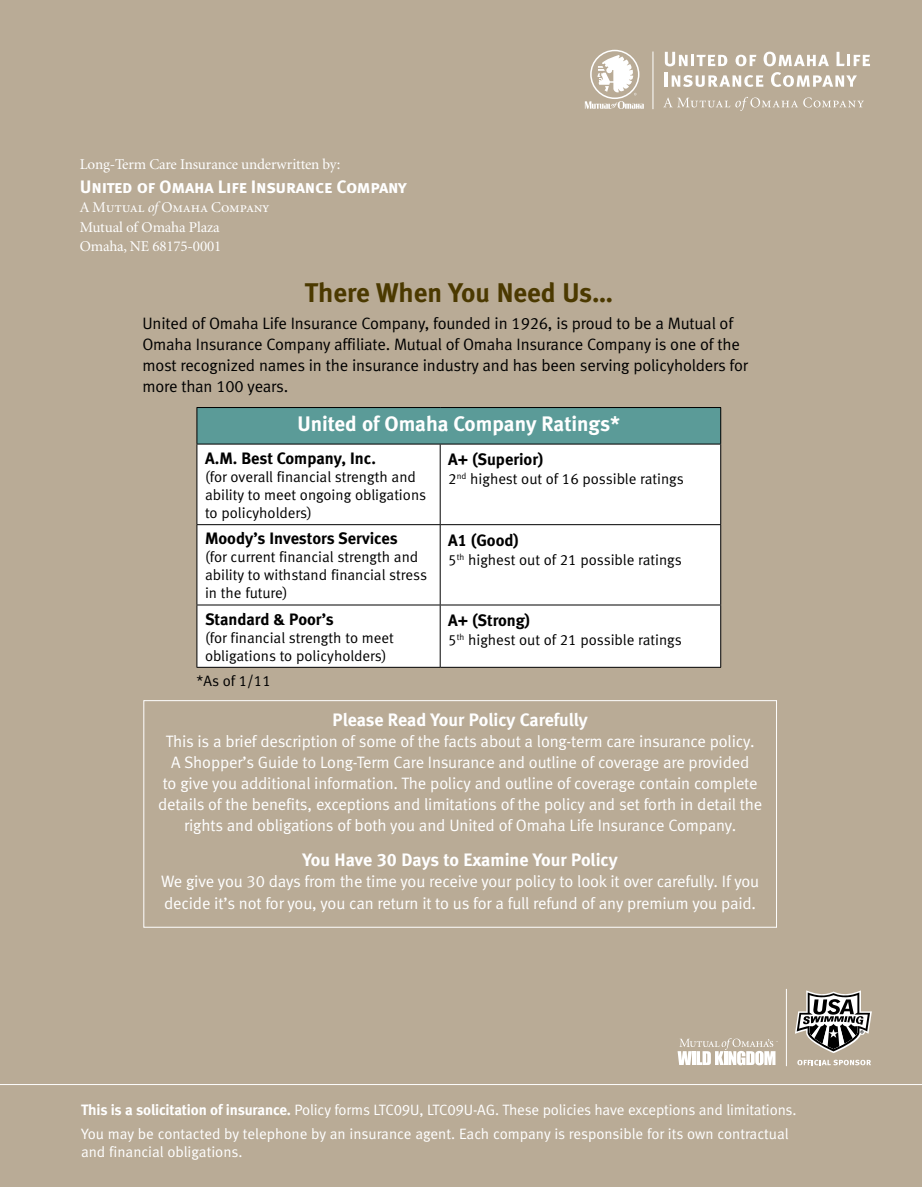
<style>
.page{position:relative;width:922px;height:1187px;background:#b9ab96}
.page>*{position:absolute;margin:0;border:0;box-sizing:border-box;transform-origin:0 0}
.t1{font:27px "Meta Bold LF";color:#4b3900}
.t2{font:21px "Meta Bold LF";color:#fff}
.t3{font:18px "Meta Bold LF";color:#fff}
.t4{font:18px "Meta Bold LF Caps";letter-spacing:-.015em;color:#fff}
.t5{font:16.5px/21px "Meta Normal LF";letter-spacing:-.01em;color:#fff;text-align:center}
.t6{font:16.5px/21px "Meta Normal LF";letter-spacing:-.01em;color:#000}
.t7{font:16.5px "Meta Bold LF";color:#000}
.t8{font:15px/18px "Meta Normal LF";color:#000}
.t9{font:15px/24.8px "Meta Normal LF";letter-spacing:-.01em;color:#fff}
.t10{font:15px/19.5px "Minion";letter-spacing:-.01em;color:#fff}
.t11{font:15px "Minion Regular SC";letter-spacing:-.01em;color:#fff}
.s1{font-family:"Minion";font-style:italic}
.s2{font-family:"Meta Bold LF"}
</style>
<div class="page">
<hr style="left:0;top:1084px;width:922px;height:1px;background:#fff">
<svg style="left:665px;top:52px;width:62px;height:14px"></svg>
<svg style="left:735px;top:55px;width:21px;height:11px"></svg>
<svg style="left:763px;top:52px;width:66px;height:14px"></svg>
<svg style="left:836px;top:52px;width:34px;height:14px"></svg>
<hr style="left:665px;top:72px;width:3px;height:15px;background:#fff">
<svg style="left:672px;top:75px;width:91px;height:12px"></svg>
<svg style="left:771px;top:72px;width:86px;height:15px"></svg>
<svg style="left:663px;top:97px;width:201px;height:14px"></svg>
<hr style="left:652px;top:52px;width:1px;height:57px;background:#fff">
<svg style="left:585px;top:50px;width:59px;height:59px"></svg>
<svg style="left:795px;top:990px;width:77px;height:63px"></svg>
<svg style="left:797px;top:1059px;width:74px;height:6px"></svg>
<hr style="left:786px;top:989px;width:1px;height:77px;background:#fff">
<svg style="left:677px;top:1038px;width:98px;height:27px"></svg>
<div style="left:143px;top:700px;width:634px;height:227px;border:1px solid #fff"></div>
<div style="left:197px;top:407px;width:524px;height:37px;background:#5b9b98"></div>
<div style="left:197px;top:445px;width:523px;height:222px;background:#fff"></div>
<hr style="left:196px;top:407px;width:244px;height:1px;background:#000">
<hr style="left:196px;top:408px;width:1px;height:36px;background:#000">
<hr style="left:440px;top:407px;width:281px;height:1px;background:#000">
<hr style="left:720px;top:408px;width:1px;height:36px;background:#000">
<hr style="left:196px;top:444px;width:244px;height:1px;background:#000">
<hr style="left:196px;top:444px;width:1px;height:80px;background:#000">
<hr style="left:440px;top:444px;width:281px;height:1px;background:#000">
<hr style="left:440px;top:444px;width:1px;height:80px;background:#000">
<hr style="left:720px;top:444px;width:1px;height:80px;background:#000">
<hr style="left:196px;top:524px;width:244px;height:1px;background:#000">
<hr style="left:196px;top:525px;width:1px;height:79px;background:#000">
<hr style="left:440px;top:524px;width:281px;height:1px;background:#000">
<hr style="left:440px;top:525px;width:1px;height:79px;background:#000">
<hr style="left:720px;top:525px;width:1px;height:79px;background:#000">
<hr style="left:196px;top:604px;width:244px;height:1px;background:#000">
<hr style="left:196px;top:605px;width:1px;height:62px;background:#000">
<hr style="left:440px;top:604px;width:281px;height:1px;background:#000">
<hr style="left:440px;top:605px;width:1px;height:62px;background:#000">
<hr style="left:720px;top:605px;width:1px;height:62px;background:#000">
<hr style="left:196px;top:667px;width:244px;height:1px;background:#000">
<hr style="left:440px;top:667px;width:281px;height:1px;background:#000">
<p class="t10" style="left:80px;top:155px;width:262px">Long-Term Care Insurance underwritten by:</p>
<p class="t4" style="left:80px;top:176px;width:328px">United of Omaha Life Insurance Company</p>
<p class="t11" style="left:80px;top:200px;width:191px">A Mutual <span class="s1">of</span> Omaha Company</p>
<p class="t10" style="left:80px;top:218px;width:143px">Mutual of Omaha Plaza<br>Omaha, NE 68175-0001</p>
<h1 class="t1" style="left:305px;top:276px;width:310px">There When You Need Us…</h1>
<p class="t6" style="left:142px;top:313px;width:607px">United of Omaha Life Insurance Company, founded in 1926, is proud to be a Mutual of Omaha Insurance Company affiliate. Mutual of Omaha Insurance Company is one of the most recognized names in the insurance industry and has been serving policyholders for more than 100 years.</p>
<p class="t2" style="left:297px;top:411px;width:324px">United of Omaha Company Ratings*</p>
<p class="t7" style="left:205px;top:448px;width:172px">A.M. Best Company, Inc.</p>
<p class="t8" style="left:205px;top:467px;width:223px">(for overall financial strength and ability to meet ongoing obligations to policyholders)</p>
<p class="t7" style="left:448px;top:449px;width:96px">A+ (Superior)</p>
<p class="t8" style="left:448px;top:470px;width:237px">2<sup>nd</sup> highest out of 16 possible ratings</p>
<p class="t7" style="left:205px;top:529px;width:194px">Moody’s Investors Services</p>
<p class="t8" style="left:205px;top:548px;width:224px">(for current financial strength and ability to withstand financial stress in the future)</p>
<p class="t7" style="left:205px;top:609px;width:130px">Standard &amp; Poor’s</p>
<p class="t8" style="left:205px;top:628px;width:190px">(for financial strength to meet obligations to policyholders)</p>
<p class="t8" style="left:197px;top:672px;width:76px">*As of 1/11</p>
<p class="t7" style="left:448px;top:530px;width:72px">A1 (Good)</p>
<p class="t8" style="left:448px;top:551px;width:235px">5<sup>th</sup> highest out of 21 possible ratings</p>
<p class="t7" style="left:448px;top:610px;width:83px">A+ (Strong)</p>
<p class="t8" style="left:448px;top:631px;width:235px">5<sup>th</sup> highest out of 21 possible ratings</p>
<p class="t3" style="left:333px;top:708px;width:256px">Please Read Your Policy Carefully</p>
<p class="t5" style="left:158px;top:730px;width:605px">This is a brief description of some of the facts about a long-term care insurance policy.<br>A Shopper’s Guide to Long-Term Care Insurance and outline of coverage are provided<br>to give you additional information. The policy and outline of coverage contain complete details of the benefits, exceptions and limitations of the policy and set forth in detail the rights and obligations of both you and United of Omaha Life Insurance Company.</p>
<p class="t3" style="left:302px;top:849px;width:317px">You Have 30 Days to Examine Your Policy</p>
<p class="t5" style="left:161px;top:869px;width:600px;line-height:22.5px;text-align:left">We give you 30 days from the time you receive your policy to look it over carefully. If you decide it’s not for you, you can return it to us for a full refund of any premium you paid.</p>
<p class="t9" style="left:81px;top:1097px;width:717px"><span class="s2">This is a solicitation of insurance.</span> Policy forms LTC09U, LTC09U-AG. These policies have exceptions and limitations.<br>You may be contacted by telephone by an insurance agent. Each company is responsible for its own contractual</p>
<p class="t9" style="left:81px;top:1139px;width:163px">and financial obligations.</p>
</div>
